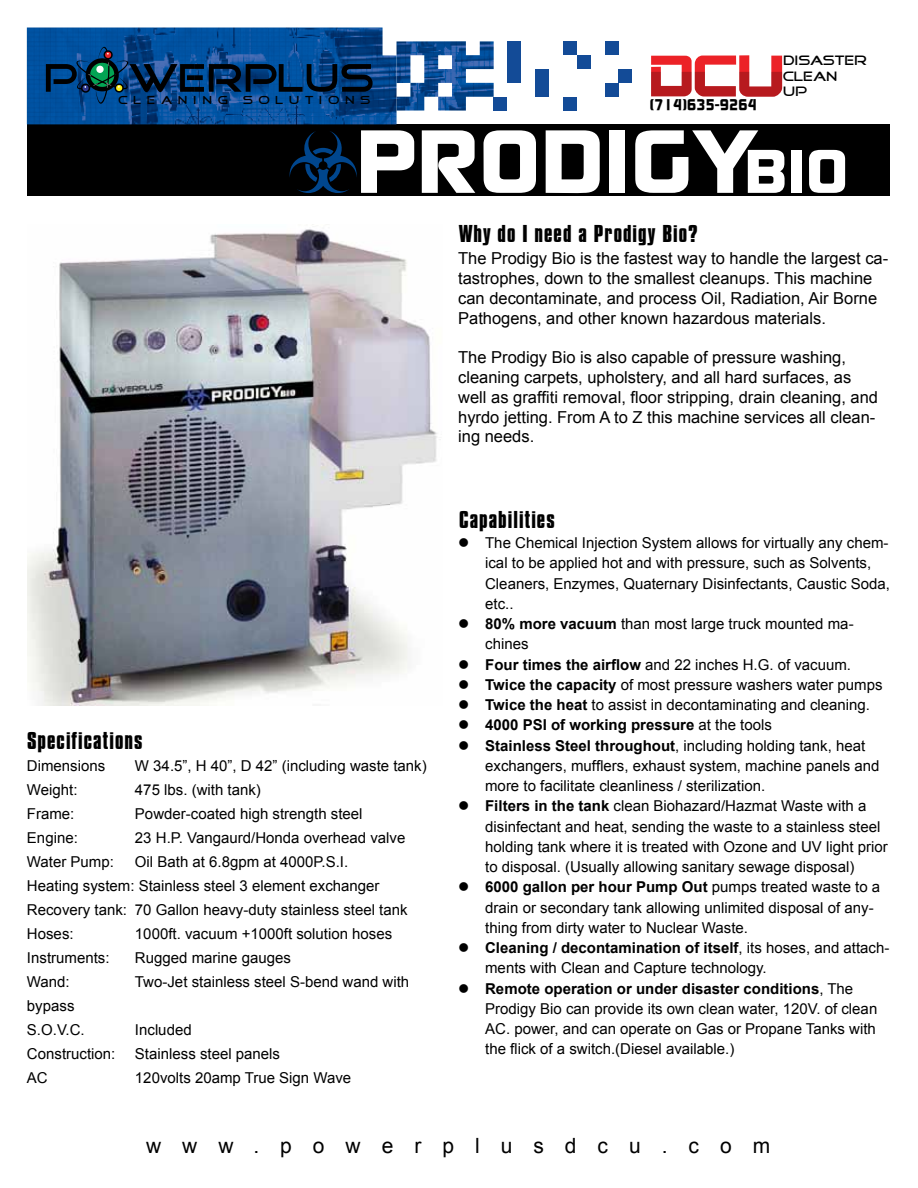
<style>
.page{position:relative;width:918px;height:1188px;background:#fff}
.page>*{position:absolute;margin:0;border:0;box-sizing:border-box;transform-origin:0 0}
.t1{font:700 89.25px "Continuum";color:#fff;scale:1.19 1}
.t2{font:700 21px "Compacta BT";letter-spacing:.05em;color:#000}
.t3{font:21px "Arial";letter-spacing:1em;color:#000}
.t4{font:16.5px/19.8px "Arial";color:#000}
.t5{font:700 15.45px "Continuum";letter-spacing:.01em;color:#000}
.t6{font:15px/20.2px "Arial";color:#000}
.t7{font:13.2px/15.8px "Good Times";color:#000}
.t8{font:11.25px "Good Times";letter-spacing:.5em;color:#000}
.s1{font-size:61.35px}
.s2{font-weight:700}
</style>
<div class="page">
<div style="left:27px;top:124px;width:863px;height:72px;background:#000"></div>
<img style="left:27px;top:28px;width:370px;height:96px">
<div style="left:619px;top:69px;width:13px;height:14px;background:#134b97"></div>
<div style="left:605px;top:41px;width:14px;height:14px;background:#134b97"></div>
<div style="left:605px;top:83px;width:14px;height:14px;background:#134b97"></div>
<div style="left:577px;top:55px;width:14px;height:14px;background:#134b97"></div>
<div style="left:563px;top:41px;width:14px;height:14px;background:#134b97"></div>
<div style="left:563px;top:97px;width:14px;height:14px;background:#134b97"></div>
<div style="left:535px;top:69px;width:14px;height:14px;background:#134b97"></div>
<div style="left:535px;top:83px;width:14px;height:14px;background:#134b97"></div>
<div style="left:508px;top:41px;width:13px;height:14px;background:#134b97"></div>
<div style="left:508px;top:55px;width:13px;height:14px;background:#134b97"></div>
<div style="left:508px;top:69px;width:13px;height:14px;background:#134b97"></div>
<div style="left:494px;top:97px;width:13px;height:14px;background:#134b97"></div>
<img style="left:397px;top:41px;width:97px;height:70px">
<svg style="left:46px;top:47px;width:327px;height:57px;background:#084078"></svg>
<svg style="left:651px;top:55px;width:131px;height:42px"></svg>
<svg style="left:290px;top:131px;width:67px;height:62px"></svg>
<img style="left:27px;top:229px;width:410px;height:477px">
<p class="t7" style="left:783px;top:53px;width:86px">DISASTER<br>CLEAN<br>UP</p>
<p class="t8" style="left:118px;top:95px;width:111px">CLEANING</p>
<p class="t8" style="left:243px;top:95px;width:129px">SOLUTIONS</p>
<p class="t5" style="left:650px;top:94px;width:109px">(714)635-9264</p>
<h1 class="t1" style="left:356px;top:102px;width:415px">PRODIGY<span class="s1">BIO</span></h1>
<h2 class="t2" style="left:459px;top:221px;width:240px">Why do I need a Prodigy Bio?</h2>
<p class="t4" style="left:458px;top:249px;width:432px">The Prodigy Bio is the fastest way to handle the largest ca&shy;tastrophes, down to the smallest cleanups. This machine can decontaminate, and process Oil, Radiation, Air Borne Pathogens, and other known hazardous materials.</p>
<p class="t4" style="left:458px;top:348px;width:421px">The Prodigy Bio is also capable of pressure washing, cleaning carpets, upholstery, and all hard surfaces, as well as graffiti removal, floor stripping, drain cleaning, and hyrdo jetting. From A to Z this machine services all clean&shy;ing needs.</p>
<h2 class="t2" style="left:27px;top:728px;width:117px">Specifications</h2>
<p class="t6" style="left:27px;top:756px;width:80px">Dimensions</p>
<p class="t6" style="left:135px;top:756px;width:293px">W 34.5”, H 40”, D 42” (including waste tank)</p>
<p class="t6" style="left:27px;top:780px;width:52px">Weight:</p>
<p class="t6" style="left:135px;top:780px;width:127px">475 lbs. (with tank)</p>
<p class="t6" style="left:27px;top:804px;width:49px">Frame:</p>
<p class="t6" style="left:135px;top:804px;width:229px">Powder-coated high strength steel</p>
<p class="t6" style="left:27px;top:828px;width:52px">Engine:</p>
<p class="t6" style="left:135px;top:828px;width:272px">23 H.P. Vangaurd/Honda overhead valve</p>
<p class="t6" style="left:27px;top:852px;width:88px">Water Pump:</p>
<p class="t6" style="left:27px;top:850px;width:382px;line-height:24px;text-indent:108px">Oil Bath at 6.8gpm at 4000P.S.I.<br>Heating system: Stainless steel 3 element exchanger Recovery tank: 70 Gallon heavy-duty stainless steel tank Hoses:</p>
<p class="t6" style="left:135px;top:924px;width:259px">1000ft. vacuum +1000ft solution hoses</p>
<p class="t6" style="left:27px;top:948px;width:84px">Instruments:</p>
<p class="t6" style="left:135px;top:948px;width:157px">Rugged marine gauges</p>
<p class="t6" style="left:27px;top:972px;width:44px">Wand:</p>
<p class="t6" style="left:135px;top:972px;width:276px">Two-Jet stainless steel S-bend wand with</p>
<p class="t6" style="left:27px;top:994px;width:59px;line-height:24px">bypass<br>S.O.V.C.</p>
<p class="t6" style="left:135px;top:1020px;width:58px">Included</p>
<p class="t6" style="left:27px;top:1044px;width:90px">Construction:</p>
<p class="t6" style="left:135px;top:1044px;width:147px">Stainless steel panels</p>
<p class="t6" style="left:27px;top:1068px;width:22px">AC</p>
<p class="t6" style="left:135px;top:1068px;width:218px">120volts 20amp True Sign Wave</p>
<h2 class="t2" style="left:459px;top:507px;width:97px">Capabilities</h2>
<p class="t6" style="left:485px;top:533px;width:406px">The Chemical Injection System allows for virtually any chem&shy;ical to be applied hot and with pressure, such as Solvents, Cleaners, Enzymes, Quaternary Disinfectants, Caustic Soda, etc..<br><span class="s2">80% more vacuum</span> than most large truck mounted ma&shy;chines<br><span class="s2">Four times the airflow</span> and 22 inches H.G. of vacuum.<br><span class="s2">Twice the capacity</span> of most pressure washers water pumps <span class="s2">Twice the heat</span> to assist in decontaminating and cleaning.<br><span class="s2">4000 PSI of working pressure</span> at the tools<br><span class="s2">Stainless Steel throughout</span>, including holding tank, heat exchangers, mufflers, exhaust system, machine panels and more to facilitate cleanliness / sterilization.<br><span class="s2">Filters in the tank</span> clean Biohazard/Hazmat Waste with a disinfectant and heat, sending the waste to a stainless steel holding tank where it is treated with Ozone and UV light prior to disposal. (Usually allowing sanitary sewage disposal)<br><span class="s2">6000 gallon per hour Pump Out</span> pumps treated waste to a drain or secondary tank allowing unlimited disposal of any&shy;thing from dirty water to Nuclear Waste.<br><span class="s2">Cleaning / decontamination of itself</span>, its hoses, and attach&shy;ments with Clean and Capture technology.<br><span class="s2">Remote operation or under disaster conditions</span>, The Prodigy Bio can provide its own clean water, 120V. of clean AC. power, and can operate on Gas or Propane Tanks with the flick of a switch.(Diesel available.)</p>
<h2 class="t3" style="left:146px;top:1132px;width:626px">www.powerplusdcu.com</h2>
</div>
